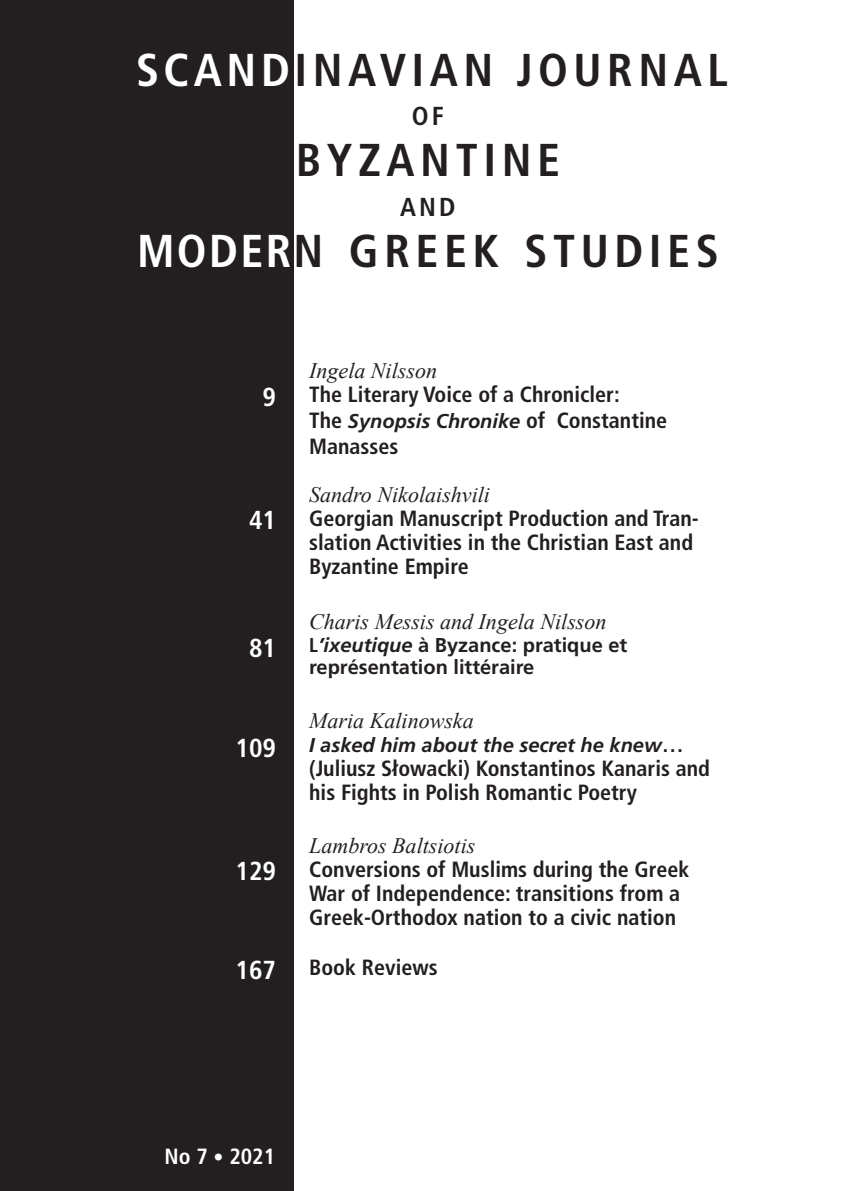
<style>
.page{position:relative;width:853px;height:1191px;background:#fff}
.page>*{position:absolute;margin:0;border:0;box-sizing:border-box;transform-origin:0 0}
.t1{font:700 condensed 46px "Frutiger";letter-spacing:.12em;color:#231f20}
.t2{font:700 condensed 26px "Frutiger";color:#fff}
.t3{font:700 condensed 26px "Frutiger";color:#231f20}
.t4{font:700 condensed 22px/24px "Frutiger";color:#231f20}
.t5{font:italic 22px "Times New Roman";color:#231f20}
.t6{font:700 condensed 22px "Frutiger";color:#fff}
.t7{font:700 20px/21.6px "Frutiger";color:#231f20}
.t8{font:italic 700 20px "Frutiger";color:#231f20}
.s1{color:#fff}
.s2{font-style:italic;font-stretch:normal;font-size:20px}
.s3{font-stretch:condensed}
.s4{font-style:italic}
.s5{font-style:normal;font-stretch:condensed;font-size:22px}
.s6{font-size:20px}
</style>
<div class="page">
<div style="left:0;top:0;width:293px;height:1191px;background:#231f20"></div>
<h1 class="t1" style="left:136px;top:42px;width:593px"><span class="s1">SCAND</span>INAVIAN JOURNAL</h1>
<p class="t3" style="left:412px;top:100px;width:34px">OF</p>
<h1 class="t1" style="left:296px;top:133px;width:265px">BYZANTINE</h1>
<p class="t3" style="left:400px;top:191px;width:57px">AND</p>
<h1 class="t1" style="left:137px;top:224px;width:583px"><span class="s1">MODER</span>N GREEK STUDIES</h1>
<p class="t2" style="left:262px;top:381px;width:15px">9</p>
<p class="t2" style="left:249px;top:504px;width:29px">41</p>
<p class="t2" style="left:249px;top:632px;width:29px">81</p>
<p class="t2" style="left:235px;top:732px;width:42px">109</p>
<p class="t2" style="left:235px;top:856px;width:42px">129</p>
<p class="t2" style="left:235px;top:954px;width:42px">167</p>
<p class="t5" style="left:309px;top:359px;width:129px">Ingela Nilsson</p>
<p class="t4" style="left:309px;top:382px;width:359px;line-height:25.6px">The Literary Voice of a Chronicler:<br>The <span class="s2">Synopsis Chronike</span> of Constantine<br>Manasses</p>
<p class="t5" style="left:309px;top:482px;width:182px">Sandro Nikolaishvili</p>
<p class="t4" style="left:309px;top:506px;width:391px">Georgian Manuscript Production and Tran&shy;slation Activities in the Christian East and<br>Byzantine Empire</p>
<p class="t5" style="left:309px;top:610px;width:299px">Charis Messis and Ingela Nilsson</p>
<p class="t7" style="left:309px;top:634px;width:319px"><span class="s3">L</span><span class="s4">’ixeutique</span> à Byzance: pratique et représentation littéraire</p>
<p class="t5" style="left:309px;top:708px;width:166px">Maria Kalinowska</p>
<p class="t8" style="left:309px;top:733px;width:376px">I asked him about the secret he knew<span class="s5">…</span></p>
<p class="t4" style="left:309px;top:756px;width:402px">(Juliusz Słowacki) Konstantinos Kanaris and his Fights in Polish Romantic Poetry</p>
<p class="t5" style="left:309px;top:834px;width:168px">Lambros Baltsiotis</p>
<p class="t4" style="left:309px;top:858px;width:381px">Conversions of Muslims during the Greek<br>War of Independence: transitions from a<br>Greek-Orthodox nation to a civic nation</p>
<p class="t4" style="left:309px;top:955px;width:130px">Book Reviews</p>
<p class="t6" style="left:164px;top:1143px;width:112px">No 7 <span class="s6">•</span> 2021</p>
</div>
